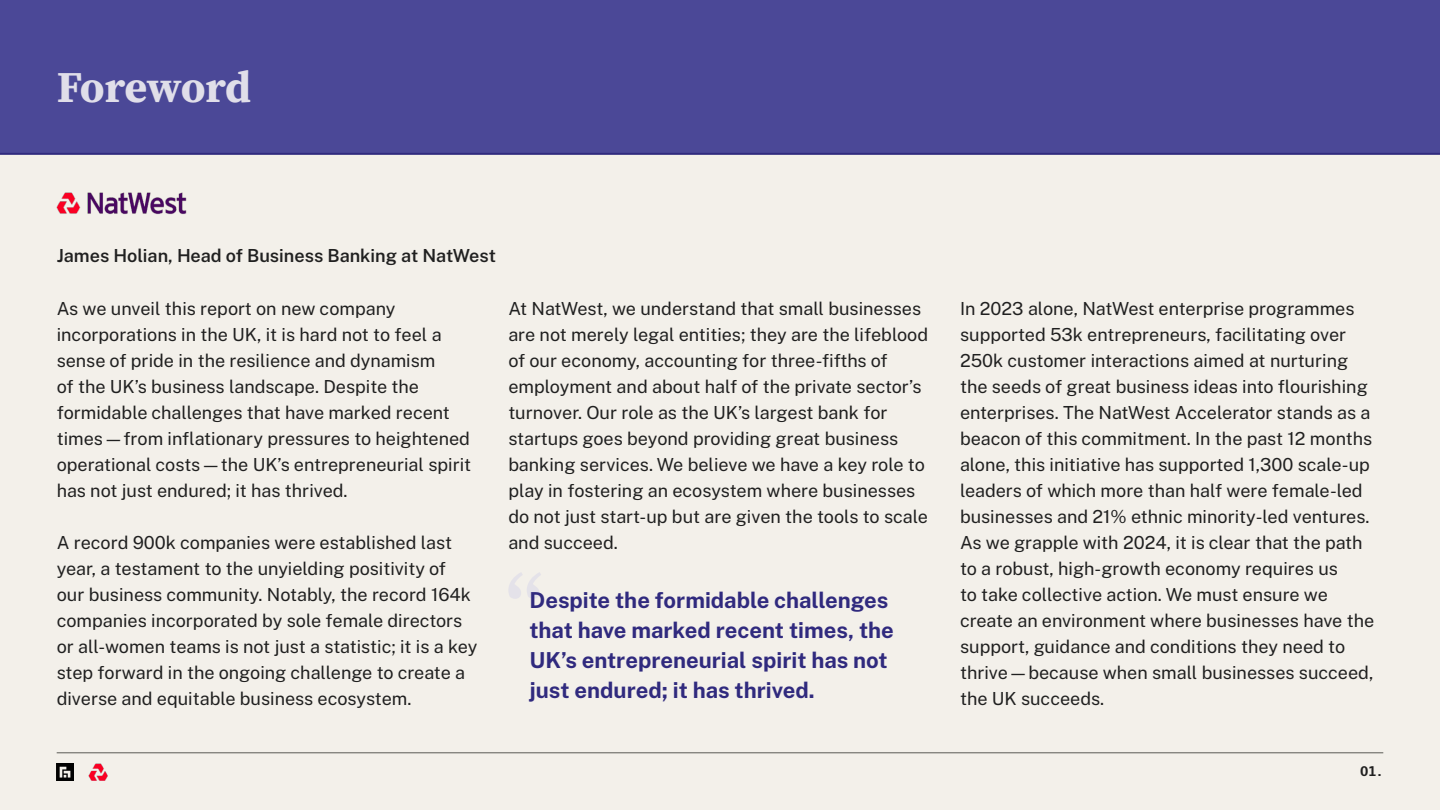
<style>
.page{position:relative;width:1440px;height:810px;background:#f3f0ea}
.page>*{position:absolute;margin:0;border:0;box-sizing:border-box;transform-origin:0 0}
.t1{font:600 86.8px "Source Serif Pro";color:#e0dee9}
.t2{font:700 44px "Source Serif 4";letter-spacing:-.015em;color:#e0dee9}
.t3{font:700 22px/30px "Public Sans";color:#302a7e}
.t4{font:18px/26px "Public Sans";color:#202020}
.t5{font:600 18px "Public Sans";color:#202020}
.t6{font:600 14px "Trispace";color:#202020}
</style>
<div class="page">
<hr style="left:57px;top:752px;width:1326px;height:1px;background:#5b5a56">
<img style="left:57px;top:763px;width:17px;height:17px">
<img style="left:88px;top:763px;width:20px;height:17px">
<img style="left:57px;top:192px;width:130px;height:22px">
<div style="left:0;top:0;width:1440px;height:155px;background:#4b4897"></div>
<h2 class="t2" style="left:57px;top:57px;width:196px">Foreword</h2>
<p class="t5" style="left:57px;top:242px;width:441px">James Holian, Head of Business Banking at NatWest</p>
<p class="t4" style="left:57px;top:295px;width:416px">As we unveil this report on new company incorporations in the UK, it is hard not to feel a sense of pride in the resilience and dynamism<br>of the UK’s business landscape. Despite the formidable challenges that have marked recent times—from inflationary pressures to heightened operational costs—the UK’s entrepreneurial spirit has not just endured; it has thrived.</p>
<p class="t4" style="left:57px;top:529px;width:422px">A record 900k companies were established last year, a testament to the unyielding positivity of our business community. Notably, the record 164k companies incorporated by sole female directors or all-women teams is not just a statistic; it is a key step forward in the ongoing challenge to create a diverse and equitable business ecosystem.</p>
<p class="t4" style="left:508px;top:295px;width:421px">At NatWest, we understand that small businesses are not merely legal entities; they are the lifeblood of our economy, accounting for three-fifths of employment and about half of the private sector’s turnover. Our role as the UK’s largest bank for startups goes beyond providing great business banking services. We believe we have a key role to play in fostering an ecosystem where businesses do not just start-up but are given the tools to scale and succeed.</p>
<p class="t4" style="left:960px;top:295px;width:416px">In 2023 alone, NatWest enterprise programmes supported 53k entrepreneurs, facilitating over 250k customer interactions aimed at nurturing the seeds of great business ideas into flourishing enterprises. The NatWest Accelerator stands as a beacon of this commitment. In the past 12 months alone, this initiative has supported 1,300 scale-up leaders of which more than half were female-led businesses and 21% ethnic minority-led ventures.<br>As we grapple with 2024, it is clear that the path to a robust, high-growth economy requires us<br>to take collective action. We must ensure we create an environment where businesses have the support, guidance and conditions they need to thrive—because when small businesses succeed, the UK succeeds.</p>
<h1 class="t1" style="left:506px;top:549px;width:39px">“</h1>
<p class="t3" style="left:530px;top:584px;width:366px">Despite the formidable challenges that have marked recent times, the UK’s entrepreneurial spirit has not just endured; it has thrived.</p>
<p class="t6" style="left:1360px;top:760px;width:25px">01.</p>
</div>
